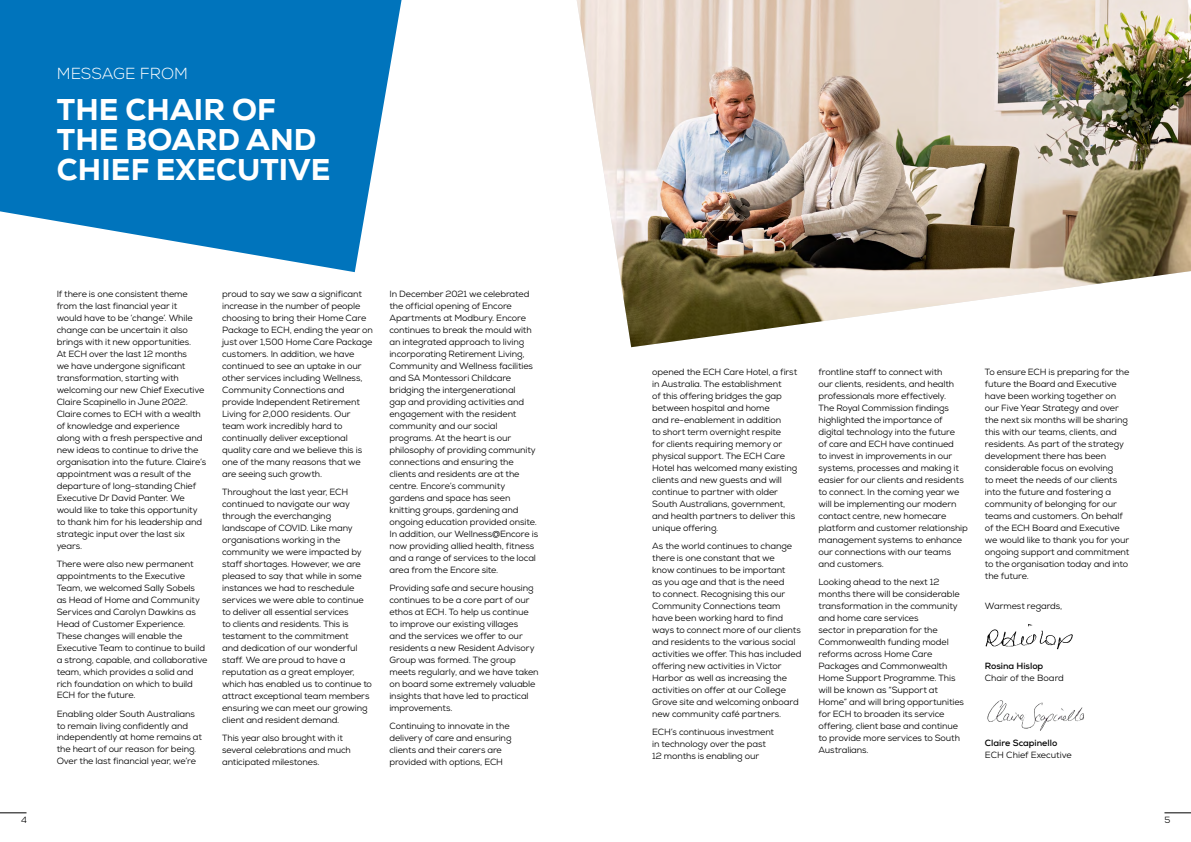
<style>
.page{position:relative;width:1191px;height:842px;background:#fff}
.page>*{position:absolute;margin:0;border:0;box-sizing:border-box;transform-origin:0 0}
.t1{font:800 30px/30px "Nexa";letter-spacing:.005em;color:#fff}
.t2{font:300 16px "Nexa";letter-spacing:.005em;color:#fff}
.t3{font:9px/12px "Nexa";letter-spacing:-.01em;color:#000}
.t4{font:700 9px "Nexa";color:#000}
</style>
<div class="page">
<svg style="left:0;top:813px;width:27px;height:1px"></svg>
<svg style="left:1164px;top:813px;width:27px;height:1px"></svg>
<svg style="left:0;top:0;width:401px;height:272px;fill:#0074bc"></svg>
<img style="left:985px;top:624px;width:88px;height:26px">
<img style="left:987px;top:700px;width:97px;height:31px">
<img style="left:576px;top:0;width:615px;height:347px">
<h2 class="t2" style="left:57px;top:64px;width:133px">MESSAGE FROM</h2>
<h1 class="t1" style="left:57px;top:95px;width:275px">THE CHAIR OF<br>THE BOARD AND<br>CHIEF EXECUTIVE</h1>
<p class="t3" style="left:57px;top:287px;width:151px">If there is one consistent theme from the last financial year it<br>would have to be ‘change’. While change can be uncertain it also brings with it new opportunities.<br>At ECH over the last 12 months<br>we have undergone significant transformation, starting with welcoming our new Chief Executive<br>Claire Scapinello in June 2022.<br>Claire comes to ECH with a wealth of knowledge and experience<br>along with a fresh perspective and new ideas to continue to drive the organisation into the future. Claire’s appointment was a result of the departure of long-standing Chief<br>Executive Dr David Panter. We would like to take this opportunity to thank him for his leadership and strategic input over the last six years.</p>
<p class="t3" style="left:57px;top:557px;width:152px">There were also new permanent appointments to the Executive<br>Team, we welcomed Sally Sobels as Head of Home and Community<br>Services and Carolyn Dawkins as<br>Head of Customer Experience.<br>These changes will enable the<br>Executive Team to continue to build a strong, capable, and collaborative team, which provides a solid and rich foundation on which to build<br>ECH for the future.</p>
<p class="t3" style="left:57px;top:707px;width:147px">Enabling older South Australians to remain living confidently and independently at home remains at the heart of our reason for being.<br>Over the last financial year, we’re</p>
<p class="t3" style="left:222px;top:288px;width:152px">proud to say we saw a significant increase in the number of people choosing to bring their Home Care<br>Package to ECH, ending the year on just over 1,500 Home Care Package customers. In addition, we have continued to see an uptake in our other services including Wellness,<br>Community Connections and provide Independent Retirement<br>Living for 2,000 residents. Our team work incredibly hard to continually deliver exceptional quality care and we believe this is one of the many reasons that we are seeing such growth.</p>
<p class="t3" style="left:222px;top:486px;width:151px">Throughout the last year, ECH continued to navigate our way through the everchanging landscape of COVID. Like many organisations working in the community we were impacted by staff shortages. However, we are pleased to say that while in some instances we had to reschedule services we were able to continue to deliver all essential services<br>to clients and residents. This is testament to the commitment<br>and dedication of our wonderful staff. We are proud to have a reputation as a great employer, which has enabled us to continue to attract exceptional team members ensuring we can meet our growing client and resident demand.</p>
<p class="t3" style="left:222px;top:732px;width:130px">This year also brought with it several celebrations and much anticipated milestones.</p>
<p class="t3" style="left:389px;top:288px;width:150px">In December 2021 we celebrated the official opening of Encore<br>Apartments at Modbury. Encore continues to break the mould with an integrated approach to living incorporating Retirement Living,<br>Community and Wellness facilities and SA Montessori Childcare bridging the intergenerational<br>gap and providing activities and engagement with the resident community and our social programs. At the heart is our philosophy of providing community connections and ensuring the clients and residents are at the centre. Encore’s community gardens and space has seen knitting groups, gardening and ongoing education provided onsite.<br>In addition, our Wellness@Encore is now providing allied health, fitness and a range of services to the local area from the Encore site.</p>
<p class="t3" style="left:389px;top:582px;width:151px">Providing safe and secure housing continues to be a core part of our ethos at ECH. To help us continue to improve our existing villages<br>and the services we offer to our residents a new Resident Advisory<br>Group was formed. The group meets regularly, and we have taken on board some extremely valuable insights that have led to practical improvements.</p>
<p class="t3" style="left:389px;top:720px;width:124px">Continuing to innovate in the delivery of care and ensuring clients and their carers are provided with options, ECH</p>
<p class="t3" style="left:652px;top:366px;width:146px">opened the ECH Care Hotel, a first in Australia. The establishment<br>of this offering bridges the gap between hospital and home<br>and re-enablement in addition<br>to short term overnight respite<br>for clients requiring memory or physical support. The ECH Care<br>Hotel has welcomed many existing clients and new guests and will continue to partner with older<br>South Australians, government, and health partners to deliver this unique offering.</p>
<p class="t3" style="left:652px;top:539px;width:151px">As the world continues to change there is one constant that we<br>know continues to be important<br>as you age and that is the need<br>to connect. Recognising this our<br>Community Connections team have been working hard to find ways to connect more of our clients and residents to the various social activities we offer. This has included offering new activities in Victor<br>Harbor as well as increasing the activities on offer at our College<br>Grove site and welcoming onboard new community café partners.</p>
<p class="t3" style="left:652px;top:725px;width:123px">ECH’s continuous investment in technology over the past<br>12 months is enabling our</p>
<p class="t3" style="left:818px;top:366px;width:151px">frontline staff to connect with<br>our clients, residents, and health professionals more effectively.<br>The Royal Commission findings highlighted the importance of digital technology into the future<br>of care and ECH have continued<br>to invest in improvements in our systems, processes and making it easier for our clients and residents to connect. In the coming year we will be implementing our modern contact centre, new homecare platform and customer relationship management systems to enhance our connections with our teams and customers.</p>
<p class="t3" style="left:818px;top:575px;width:147px">Looking ahead to the next 12 months there will be considerable transformation in the community and home care services<br>sector in preparation for the<br>Commonwealth funding model reforms across Home Care<br>Packages and Commonwealth<br>Home Support Programme. This will be known as “Support at<br>Home” and will bring opportunities for ECH to broaden its service offering, client base and continue to provide more services to South<br>Australians.</p>
<p class="t3" style="left:985px;top:366px;width:146px">To ensure ECH is preparing for the future the Board and Executive have been working together on our Five Year Strategy and over the next six months will be sharing this with our teams, clients, and residents. As part of the strategy development there has been considerable focus on evolving<br>to meet the needs of our clients into the future and fostering a community of belonging for our teams and customers. On behalf of the ECH Board and Executive we would like to thank you for your ongoing support and commitment to the organisation today and into the future.</p>
<p class="t3" style="left:985px;top:600px;width:79px">Warmest regards,</p>
<p class="t4" style="left:984px;top:660px;width:60px">Rosina Hislop</p>
<p class="t3" style="left:984px;top:672px;width:81px">Chair of the Board</p>
<p class="t4" style="left:985px;top:738px;width:74px">Claire Scapinello</p>
<p class="t3" style="left:985px;top:749px;width:88px">ECH Chief Executive</p>
<p class="t3" style="left:21px;top:814px;width:7px">4</p>
<p class="t3" style="left:1164px;top:814px;width:7px">5</p>
</div>
